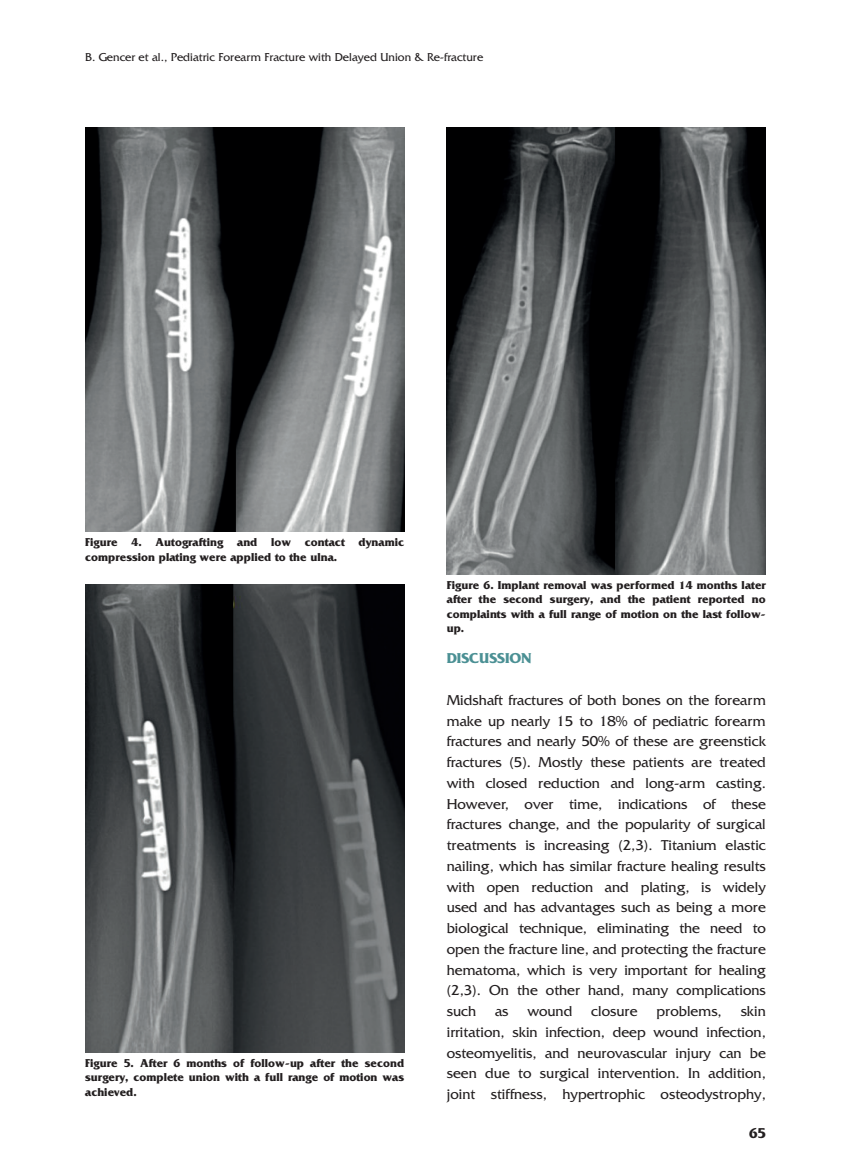
<style>
.page{position:relative;width:851px;height:1170px;background:#fff}
.page>*{position:absolute;margin:0;border:0;box-sizing:border-box;transform-origin:0 0}
.Paragraf{font:15px/20.7px "Friz Quadrata Std";color:#231f20;text-align:justify}
.Başlık_1{font:700 15px "Friz Quadrata Std";color:#4b9094}
.t1{font:700 15px "Friz Quadrata Std";color:#231f20}
.Şekil_Başlık{font:700 12px/14.4px "Friz Quadrata Std";color:#231f20;text-align:justify}
.t2{font:12px "Friz Quadrata Std";color:#231f20}
</style>
<div class="page">
<img style="left:85px;top:128px;width:319px;height:403px">
<img style="left:85px;top:584px;width:319px;height:468px">
<img style="left:446px;top:128px;width:319px;height:446px">
<p class="t2" style="left:85px;top:51px;width:399px">B. Gencer et al., Pediatric Forearm Fracture with Delayed Union &amp; Re-fracture</p>
<p class="Şekil_Başlık" style="left:85px;top:535px;width:320px">Figure 4. Autografting and low contact dynamic compression plating were applied to the ulna.</p>
<p class="Şekil_Başlık" style="left:85px;top:1055px;width:320px">Figure 5. After 6 months of follow-up after the second surgery, complete union with a full range of motion was achieved.</p>
<p class="Şekil_Başlık" style="left:446px;top:577px;width:320px">Figure 6. Implant removal was performed 14 months later after the second surgery, and the patient reported no complaints with a full range of motion on the last follow&shy;up.</p>
<p class="Başlık_1" style="left:446px;top:649px;width:86px">DISCUSSION</p>
<p class="Paragraf" style="left:446px;top:689px;width:320px">Midshaft fractures of both bones on the forearm make up nearly 15 to 18% of pediatric forearm fractures and nearly 50% of these are greenstick fractures (5). Mostly these patients are treated with closed reduction and long-arm casting.<br>However, over time, indications of these fractures change, and the popularity of surgical treatments is increasing (2,3). Titanium elastic nailing, which has similar fracture healing results with open reduction and plating, is widely used and has advantages such as being a more biological technique, eliminating the need to open the fracture line, and protecting the fracture hematoma, which is very important for healing (2,3). On the other hand, many complications such</p>
<p class="Paragraf" style="left:446px;top:1000px;width:320px;text-indent:294px">skin irritation, skin infection, deep wound infection, osteomyelitis, and neurovascular injury can be seen due to surgical intervention. In addition, joint stiffness, hypertrophic osteodystrophy,</p>
<p class="Paragraf" style="left:495px;top:1000px;width:15px">as</p>
<p class="Paragraf" style="left:527px;top:1000px;width:46px">wound</p>
<p class="Paragraf" style="left:591px;top:1000px;width:48px">closure</p>
<p class="Paragraf" style="left:656px;top:1000px;width:67px">problems,</p>
<p class="t1" style="left:749px;top:1124px;width:18px">65</p>
</div>
